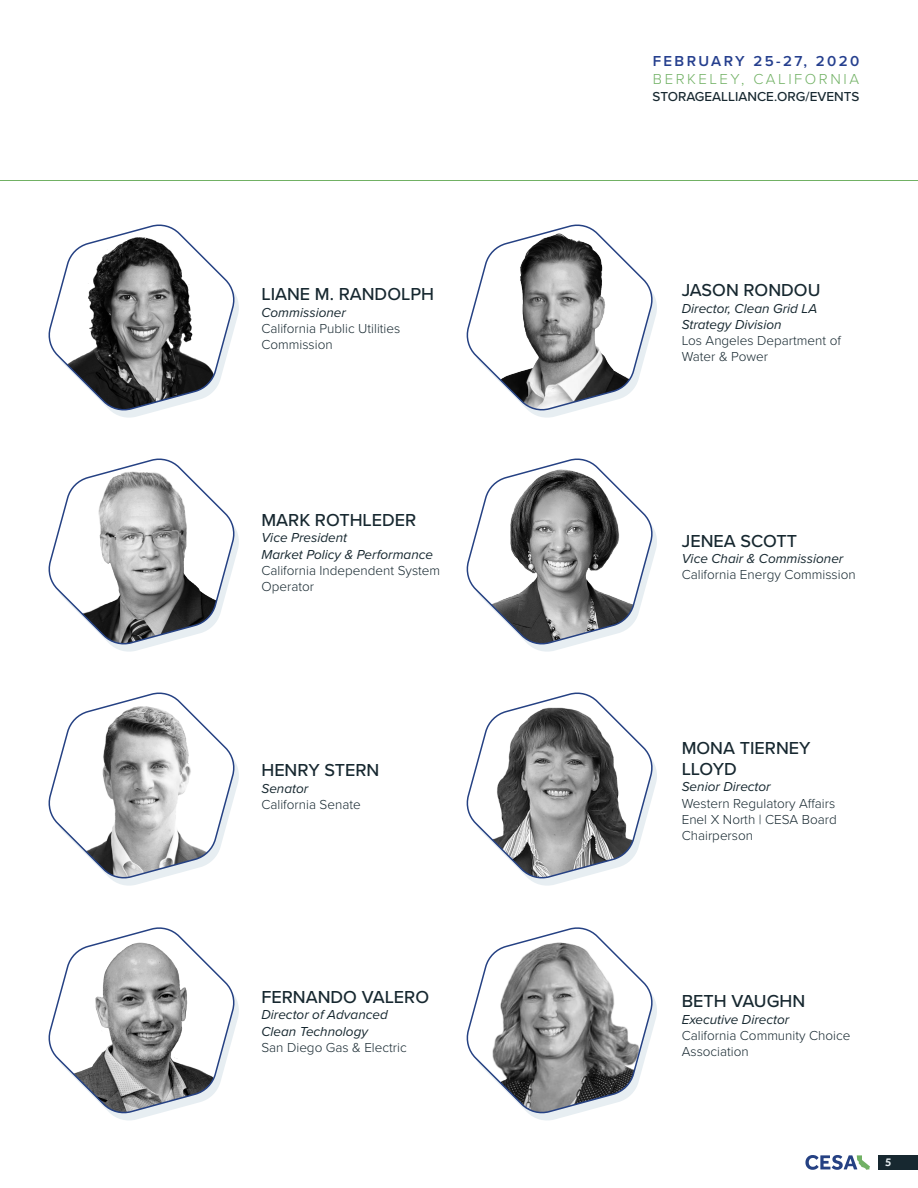
<style>
.page{position:relative;width:918px;height:1188px;background:#fff}
.page>*{position:absolute;margin:0;border:0;box-sizing:border-box;transform-origin:0 0}
.t1{font:500 18px/21.6px "Proxima Nova";color:#172830}
.t2{font:300 15px "Proxima Nova";letter-spacing:.17em;color:#71b164}
.t3{font:600 15px "Proxima Nova";letter-spacing:.16em;color:#253f8e}
.t4{font:300 13.5px/16.2px "Proxima Nova";color:#172830}
.t5{font:italic 13.5px "Proxima Nova";color:#172830}
.t6{font:500 13.5px "Proxima Nova";color:#172830}
.t7{font:500 12px "Effra";color:#e7eef2}
</style>
<div class="page">
<svg style="left:805px;top:1155px;width:65px;height:15px"></svg>
<div style="left:878px;top:1155px;width:40px;height:15px;background:#172830"></div>
<svg style="left:48px;top:224px;width:191px;height:194px"></svg>
<svg style="left:48px;top:458px;width:191px;height:194px"></svg>
<svg style="left:48px;top:692px;width:191px;height:194px"></svg>
<svg style="left:48px;top:927px;width:191px;height:194px"></svg>
<svg style="left:466px;top:224px;width:191px;height:194px"></svg>
<svg style="left:466px;top:458px;width:191px;height:194px"></svg>
<svg style="left:466px;top:692px;width:191px;height:194px"></svg>
<svg style="left:466px;top:927px;width:191px;height:194px"></svg>
<hr style="left:0;top:180px;width:918px;height:1px;background:#71b164">
<p class="t1" style="left:261px;top:283px;width:174px">LIANE M. RANDOLPH</p>
<p class="t5" style="left:261px;top:302px;width:86px">Commissioner</p>
<p class="t4" style="left:261px;top:319px;width:140px">California Public Utilities</p>
<p class="t4" style="left:261px;top:336px;width:73px">Commission</p>
<p class="t1" style="left:261px;top:509px;width:156px">MARK ROTHLEDER</p>
<p class="t5" style="left:261px;top:528px;width:87px">Vice President</p>
<p class="t5" style="left:261px;top:544px;width:173px">Market Policy &amp; Performance</p>
<p class="t4" style="left:261px;top:561px;width:180px">California Independent System</p>
<p class="t4" style="left:261px;top:578px;width:54px">Operator</p>
<p class="t1" style="left:261px;top:759px;width:120px">HENRY STERN</p>
<p class="t5" style="left:261px;top:778px;width:48px">Senator</p>
<p class="t4" style="left:261px;top:795px;width:101px">California Senate</p>
<p class="t1" style="left:261px;top:986px;width:169px">FERNANDO VALERO</p>
<p class="t5" style="left:261px;top:1005px;width:128px">Director of Advanced</p>
<p class="t5" style="left:261px;top:1021px;width:108px">Clean Technology</p>
<p class="t4" style="left:261px;top:1038px;width:147px">San Diego Gas &amp; Electric</p>
<p class="t3" style="left:653px;top:50px;width:208px">FEBRUARY 25-27, 2020</p>
<p class="t2" style="left:653px;top:68px;width:208px">BERKELEY, CALIFORNIA</p>
<p class="t6" style="left:653px;top:86px;width:208px">STORAGEALLIANCE.ORG/EVENTS</p>
<p class="t1" style="left:682px;top:279px;width:140px">JASON RONDOU</p>
<p class="t5" style="left:682px;top:298px;width:137px">Director, Clean Grid LA</p>
<p class="t5" style="left:682px;top:314px;width:101px">Strategy Division</p>
<p class="t4" style="left:682px;top:332px;width:161px">Los Angeles Department of<br>Water &amp; Power</p>
<p class="t1" style="left:682px;top:529px;width:117px">JENEA SCOTT</p>
<p class="t5" style="left:682px;top:548px;width:163px">Vice Chair &amp; Commissioner</p>
<p class="t4" style="left:682px;top:566px;width:175px">California Energy Commission</p>
<p class="t1" style="left:682px;top:736px;width:130px">MONA TIERNEY<br>LLOYD</p>
<p class="t5" style="left:682px;top:777px;width:91px">Senior Director</p>
<p class="t4" style="left:682px;top:794px;width:155px">Western Regulatory Affairs</p>
<p class="t4" style="left:682px;top:811px;width:157px">Enel X North | CESA Board<br>Chairperson</p>
<p class="t1" style="left:682px;top:990px;width:125px">BETH VAUGHN</p>
<p class="t5" style="left:682px;top:1009px;width:109px">Executive Director</p>
<p class="t4" style="left:682px;top:1026px;width:170px">California Community Choice</p>
<p class="t4" style="left:682px;top:1043px;width:69px">Association</p>
<p class="t7" style="left:885px;top:1155px;width:8px">5</p>
</div>
